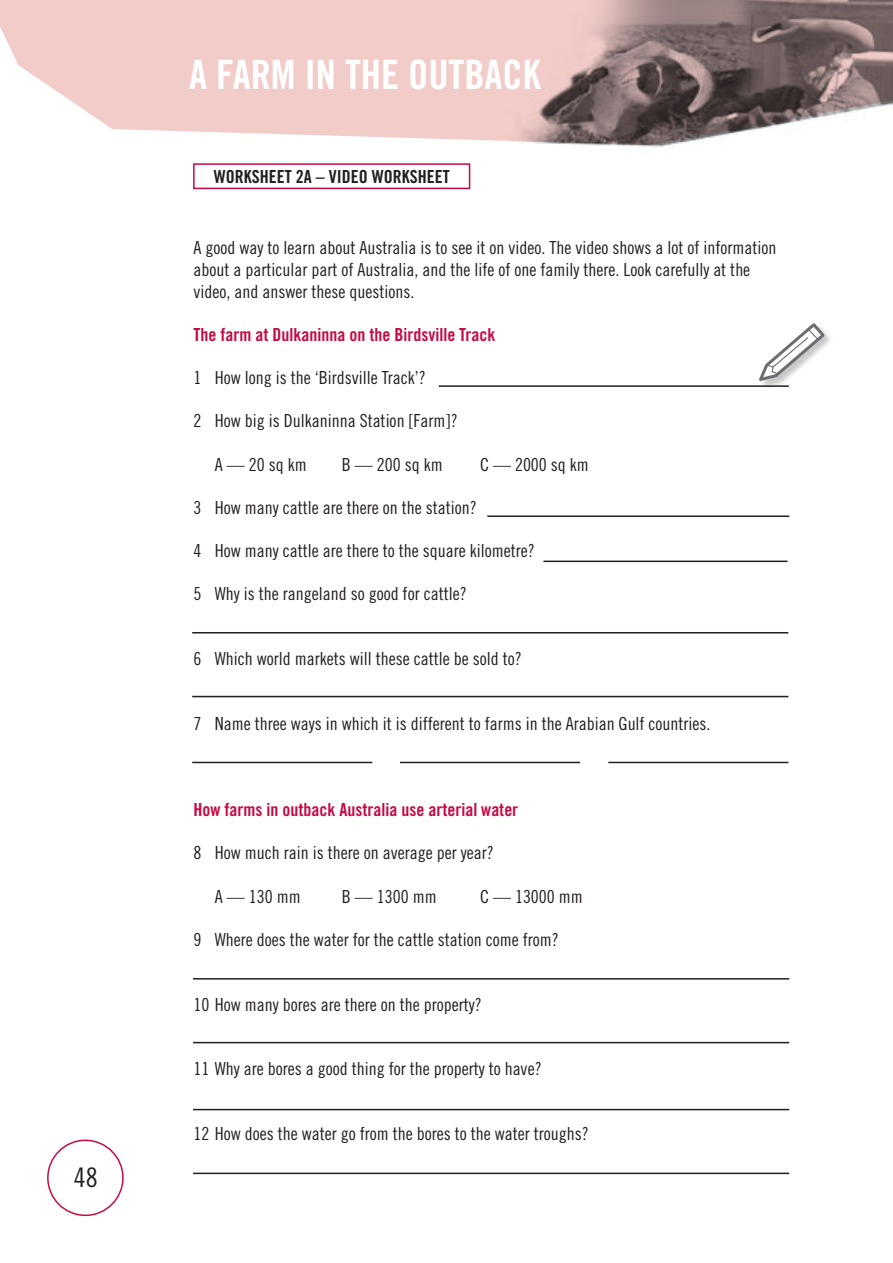
<style>
.page{position:relative;width:893px;height:1263px;background:#fff}
.page>*{position:absolute;margin:0;border:0;box-sizing:border-box;transform-origin:0 0}
.t1{font:40.5px "Trade Gothic Bold Cond Twenty";color:#fff}
.t2{font:27px "Trade Gothic Cond Eighteen";color:#231f20}
.paragraph{font:18px/21.6px "Trade Gothic Cond Eighteen";color:#231f20}
.paragraph-2{font:18px "Trade Gothic Bold Cond Twenty";color:#c60a45}
.t3{font:18px "Trade Gothic Bold Cond Twenty";color:#231f20}
</style>
<div class="page">
<svg style="left:0;top:0;width:892px;height:145px;background:#ccb1af"></svg>
<div style="left:47px;top:1139px;width:77px;height:77px;border:2px solid #c60a45;border-radius:50%"></div>
<svg style="left:892px;top:0;width:1px;height:105px"></svg>
<div style="left:193px;top:163px;width:277px;height:26px;border:2px solid #c60a45"></div>
<hr style="left:439px;top:385px;width:350px;height:2px;background:#231f20">
<hr style="left:487px;top:515px;width:302px;height:2px;background:#231f20">
<hr style="left:543px;top:561px;width:244px;height:1px;background:#231f20">
<hr style="left:192px;top:632px;width:596px;height:1px;background:#231f20">
<hr style="left:192px;top:696px;width:596px;height:1px;background:#231f20">
<hr style="left:193px;top:978px;width:596px;height:1px;background:#231f20">
<hr style="left:193px;top:1042px;width:596px;height:1px;background:#231f20">
<hr style="left:193px;top:1109px;width:596px;height:1px;background:#231f20">
<hr style="left:193px;top:1172px;width:596px;height:2px;background:#231f20">
<svg style="left:749px;top:323px;width:78px;height:65px"></svg>
<hr style="left:192px;top:762px;width:180px;height:1px;background:#231f20">
<hr style="left:400px;top:762px;width:180px;height:1px;background:#231f20">
<hr style="left:608px;top:762px;width:180px;height:1px;background:#231f20">
<h2 class="t2" style="left:74px;top:1161px;width:25px">48</h2>
<h1 class="t1" style="left:189px;top:50px;width:353px">A FARM IN THE OUTBACK</h1>
<p class="t3" style="left:214px;top:166px;width:237px">WORKSHEET 2A – VIDEO WORKSHEET</p>
<p class="paragraph" style="left:193px;top:237px;width:584px">A good way to learn about Australia is to see it on video. The video shows a lot of information about a particular part of Australia, and the life of one family there. Look carefully at the video, and answer these questions.</p>
<p class="paragraph-2" style="left:193px;top:324px;width:304px">The farm at Dulkaninna on the Birdsville Track</p>
<p class="paragraph" style="left:193px;top:367px;width:234px">1 How long is the ‘Birdsville Track’?</p>
<p class="paragraph" style="left:193px;top:410px;width:266px">2 How big is Dulkaninna Station [Farm]?</p>
<p class="paragraph" style="left:215px;top:453px;width:93px">A — 20 sq km</p>
<p class="paragraph" style="left:342px;top:453px;width:102px">B — 200 sq km</p>
<p class="paragraph" style="left:480px;top:453px;width:110px">C — 2000 sq km</p>
<p class="paragraph" style="left:193px;top:496px;width:285px">3 How many cattle are there on the station?</p>
<p class="paragraph" style="left:193px;top:539px;width:343px">4 How many cattle are there to the square kilometre?</p>
<p class="paragraph" style="left:193px;top:583px;width:275px">5 Why is the rangeland so good for cattle?</p>
<p class="paragraph" style="left:193px;top:647px;width:330px">6 Which world markets will these cattle be sold to?</p>
<p class="paragraph" style="left:193px;top:712px;width:519px">7 Name three ways in which it is different to farms in the Arabian Gulf countries.</p>
<p class="paragraph-2" style="left:193px;top:799px;width:326px">How farms in outback Australia use arterial water</p>
<p class="paragraph" style="left:193px;top:842px;width:302px">8 How much rain is there on average per year?</p>
<p class="paragraph" style="left:215px;top:885px;width:87px">A — 130 mm</p>
<p class="paragraph" style="left:342px;top:885px;width:96px">B — 1300 mm</p>
<p class="paragraph" style="left:480px;top:885px;width:104px">C — 13000 mm</p>
<p class="paragraph" style="left:193px;top:928px;width:367px">9 Where does the water for the cattle station come from?</p>
<p class="paragraph" style="left:193px;top:993px;width:290px">10 How many bores are there on the property?</p>
<p class="paragraph" style="left:193px;top:1058px;width:350px">11 Why are bores a good thing for the property to have?</p>
<p class="paragraph" style="left:193px;top:1123px;width:397px">12 How does the water go from the bores to the water troughs?</p>
</div>
